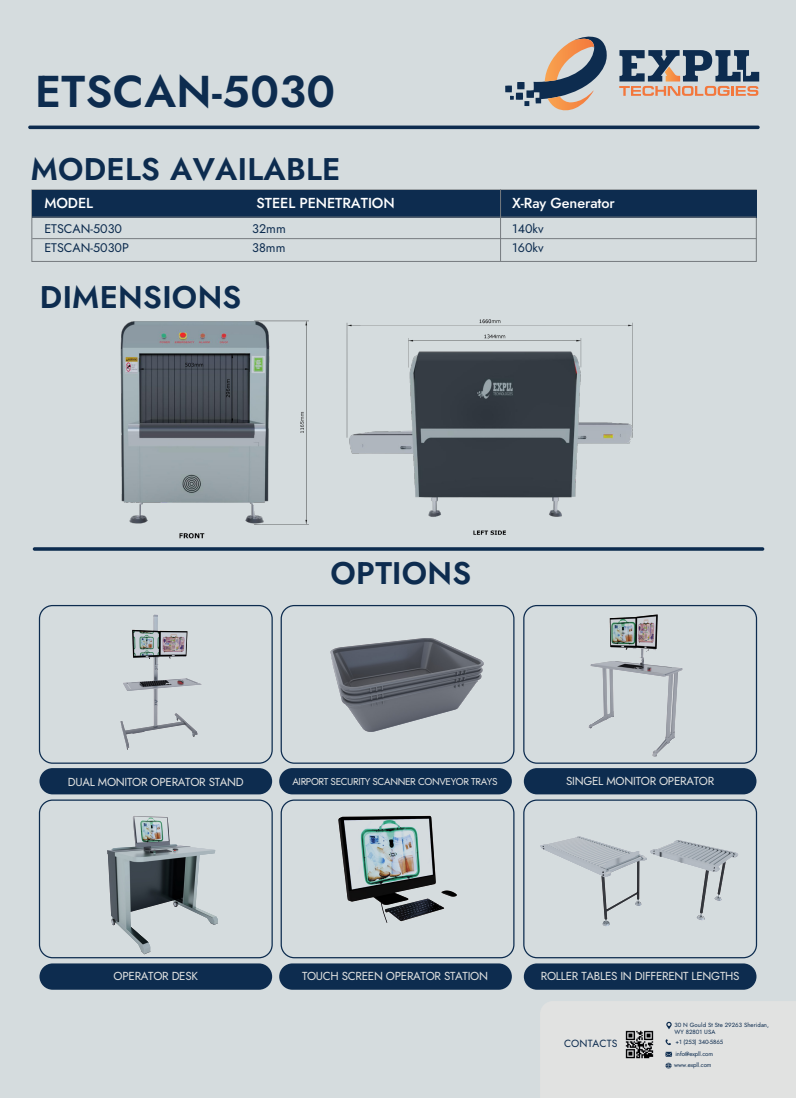
<style>
.page{position:relative;width:796px;height:1098px;background:#fff}
.page>*{position:absolute;margin:0;border:0;box-sizing:border-box;transform-origin:0 0}
.t1{font:600 44.5px "Jost";letter-spacing:.01em;color:#0d2c4f}
.t2{font:600 31.25px "Jost";letter-spacing:.01em;color:#0d2c4f}
.t3{font:500 14.38px "Jost";letter-spacing:-.005em;color:#fff}
.t4{font:12.5px "Jost";color:#0d2c4f}
.t5{font:11.62px "Jost";letter-spacing:-.025em;color:#e1e2e1}
.t6{font:10.38px "Jost";letter-spacing:.01em;color:#0d2c4f}
.t7{font:10px "Jost";letter-spacing:-.04em;color:#e1e2e1}
.t8{font:6px "Jost";letter-spacing:-.015em;color:#0d2c4f}
.t9{font:6px/6.6px "Jost";letter-spacing:.01em;color:#0d2c4f}
</style>
<div class="page">
<div style="left:0;top:0;width:795px;height:1097px;background:#d5dcde"></div>
<div style="left:32px;top:189px;width:724px;height:73px;border:1px solid #767b7f"></div>
<hr style="left:33px;top:547px;width:730px;height:3px;background:#0d2c4f;border-radius:2px">
<svg style="left:28px;top:125px;width:731px;height:4px;background:#284462"></svg>
<div style="left:517px;top:82px;width:7px;height:7px;background:#0d2c4f"></div>
<div style="left:505px;top:85px;width:6px;height:7px;background:#0d2c4f"></div>
<div style="left:515px;top:93px;width:7px;height:7px;background:#0d2c4f"></div>
<svg style="left:510px;top:96px;width:3px;height:4px"></svg>
<svg style="left:524px;top:36px;width:83px;height:75px"></svg>
<svg style="left:619px;top:50px;width:139px;height:46px"></svg>
<div style="left:32px;top:190px;width:723px;height:27px;background:#0d2c4f"></div>
<div style="left:540px;top:1001px;width:255px;height:96px;background:#e1e2e1"></div>
<img style="left:625px;top:1029px;width:28px;height:29px">
<hr style="left:32px;top:217px;width:723px;height:1px;background:#767b7f">
<hr style="left:32px;top:238px;width:723px;height:1px;background:#767b7f">
<hr style="left:500px;top:189px;width:1px;height:72px;background:#767b7f">
<img style="left:86px;top:319px;width:641px;height:232px">
<img style="left:120px;top:614px;width:82px;height:136px">
<img style="left:528px;top:799px;width:223px;height:127px">
<img style="left:248px;top:776px;width:267px;height:214px">
<img style="left:92px;top:816px;width:142px;height:143px">
<img style="left:523px;top:606px;width:210px;height:157px">
<img style="left:294px;top:606px;width:221px;height:170px">
<div style="left:523px;top:604px;width:233px;height:159px;border:1px solid #0d2c4f;border-radius:13px"></div>
<div style="left:523px;top:767px;width:233px;height:27px;background:#0d2c4f;border-radius:13px"></div>
<div style="left:279px;top:767px;width:232px;height:27px;background:#0d2c4f;border-radius:13px"></div>
<div style="left:39px;top:767px;width:233px;height:27px;background:#0d2c4f;border-radius:13px"></div>
<div style="left:523px;top:963px;width:233px;height:26px;background:#0d2c4f;border-radius:13px"></div>
<div style="left:279px;top:963px;width:232px;height:26px;background:#0d2c4f;border-radius:13px"></div>
<div style="left:39px;top:963px;width:233px;height:26px;background:#0d2c4f;border-radius:13px"></div>
<div style="left:523px;top:799px;width:233px;height:158px;border:1px solid #0d2c4f;border-radius:13px"></div>
<div style="left:280px;top:604px;width:234px;height:159px;border:1px solid #0d2c4f;border-radius:13px"></div>
<div style="left:280px;top:799px;width:234px;height:158px;border:1px solid #0d2c4f;border-radius:13px"></div>
<div style="left:39px;top:604px;width:233px;height:159px;border:1px solid #0d2c4f;border-radius:13px"></div>
<div style="left:39px;top:799px;width:233px;height:158px;border:1px solid #0d2c4f;border-radius:13px"></div>
<h1 class="t1" style="left:35px;top:61px;width:301px">ETSCAN-5030</h1>
<h2 class="t2" style="left:31px;top:148px;width:311px">MODELS AVAILABLE</h2>
<p class="t3" style="left:44px;top:193px;width:50px">MODEL</p>
<p class="t3" style="left:256px;top:193px;width:139px">STEEL PENETRATION</p>
<p class="t3" style="left:512px;top:193px;width:104px">X-Ray Generator</p>
<p class="t4" style="left:44px;top:220px;width:79px">ETSCAN-5030</p>
<p class="t4" style="left:252px;top:220px;width:35px">32mm</p>
<p class="t4" style="left:512px;top:220px;width:33px">140kv</p>
<p class="t4" style="left:44px;top:239px;width:86px">ETSCAN-5030P</p>
<p class="t4" style="left:252px;top:239px;width:35px">38mm</p>
<p class="t4" style="left:512px;top:239px;width:33px">160kv</p>
<h2 class="t2" style="left:40px;top:276px;width:203px">DIMENSIONS</h2>
<h2 class="t2" style="left:330px;top:551px;width:142px">OPTIONS</h2>
<p class="t5" style="left:68px;top:773px;width:177px">DUAL MONITOR OPERATOR STAND</p>
<p class="t7" style="left:292px;top:774px;width:207px">AIRPORT SECURITY SCANNER CONVEYOR TRAYS</p>
<p class="t5" style="left:565px;top:772px;width:149px">SINGEL MONITOR OPERATOR</p>
<p class="t5" style="left:113px;top:968px;width:86px">OPERATOR DESK</p>
<p class="t5" style="left:302px;top:968px;width:187px">TOUCH SCREEN OPERATOR STATION</p>
<p class="t5" style="left:540px;top:968px;width:200px">ROLLER TABLES IN DIFFERENT LENGTHS</p>
<p class="t6" style="left:563px;top:1036px;width:55px">CONTACTS</p>
<p class="t9" style="left:674px;top:1021px;width:96px">30 N Gould St Ste 29263 Sheridan,<br>WY 82801 USA</p>
<p class="t8" style="left:673px;top:1060px;width:39px">www.expll.com</p>
<p class="t8" style="left:675px;top:1036px;width:49px">+1 (253) 340-5865</p>
<p class="t8" style="left:675px;top:1049px;width:39px">info@expll.com</p>
</div>
